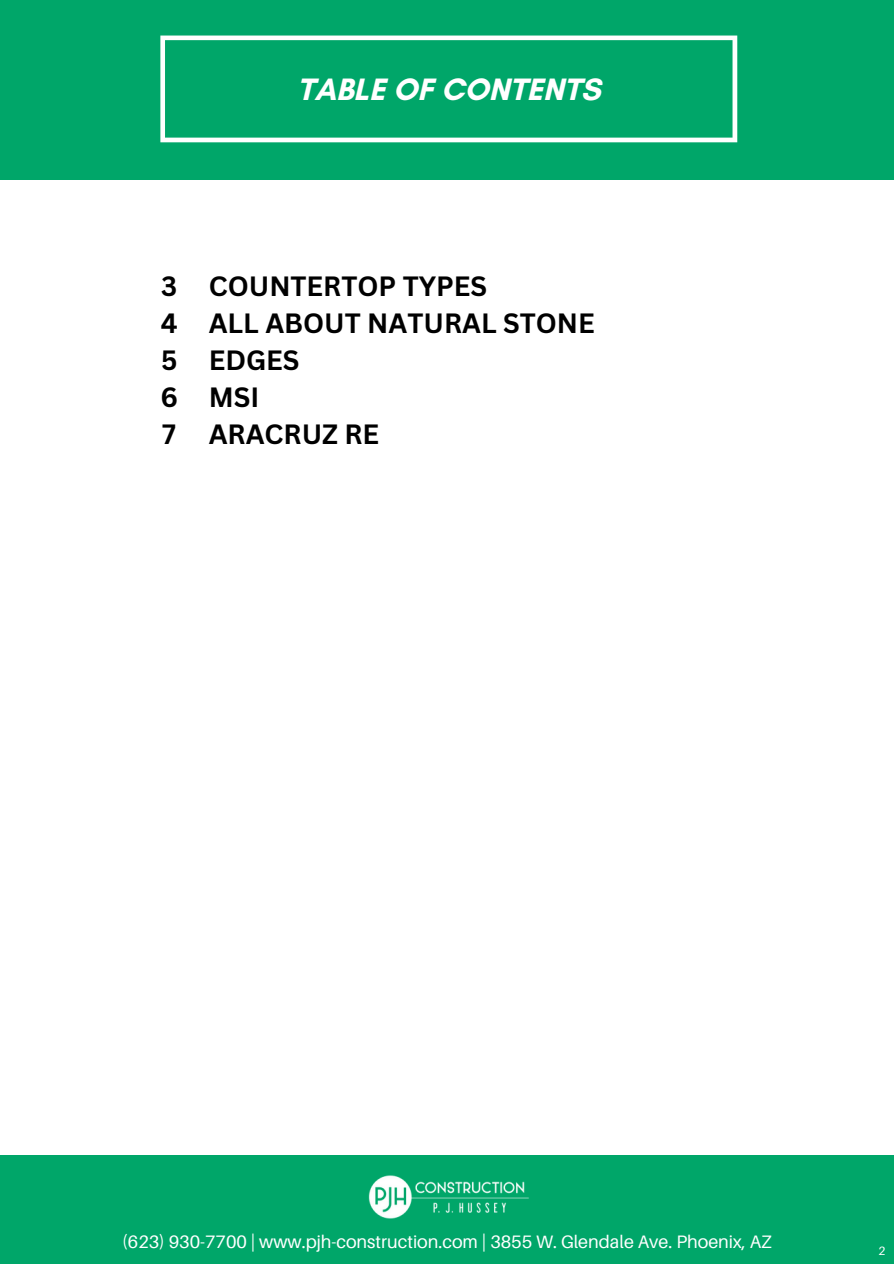
<style>
.page{position:relative;width:894px;height:1264px;background:#fff}
.page>*{position:absolute;margin:0;border:0;box-sizing:border-box;transform-origin:0 0}
.t1{font:700 31.5px "Glacial Indifference";color:#fff}
.t2{font:700 27.15px/36.9px "Canva Sans";color:#000}
.t3{font:18px "Aileron";color:#fff}
.t4{font:12px "Aileron";color:#fff}
</style>
<div class="page">
<div style="left:0;top:1155px;width:893px;height:108px;background:#00a669"></div>
<div style="left:0;top:0;width:893px;height:180px;background:#00a669"></div>
<svg style="left:160px;top:36px;width:577px;height:106px"></svg>
<img style="left:368px;top:1175px;width:161px;height:44px">
<h1 class="t1" style="left:297px;top:70px;width:305px">TABLE OF CONTENTS</h1>
<p class="t2" style="left:160px;top:267px;width:19px;text-align:justify">3<br>4<br>5<br>6<br>7</p>
<p class="t2" style="left:209px;top:267px;width:387px">COUNTERTOP TYPES<br>ALL ABOUT NATURAL STONE<br>EDGES<br>MSI<br>ARACRUZ RE</p>
<h3 class="t3" style="left:122px;top:1230px;width:651px">(623) 930-7700 | www.pjh-construction.com | 3855 W. Glendale Ave. Phoenix, AZ</h3>
<h2 class="t4" style="left:878px;top:1242px;width:8px">2</h2>
</div>
